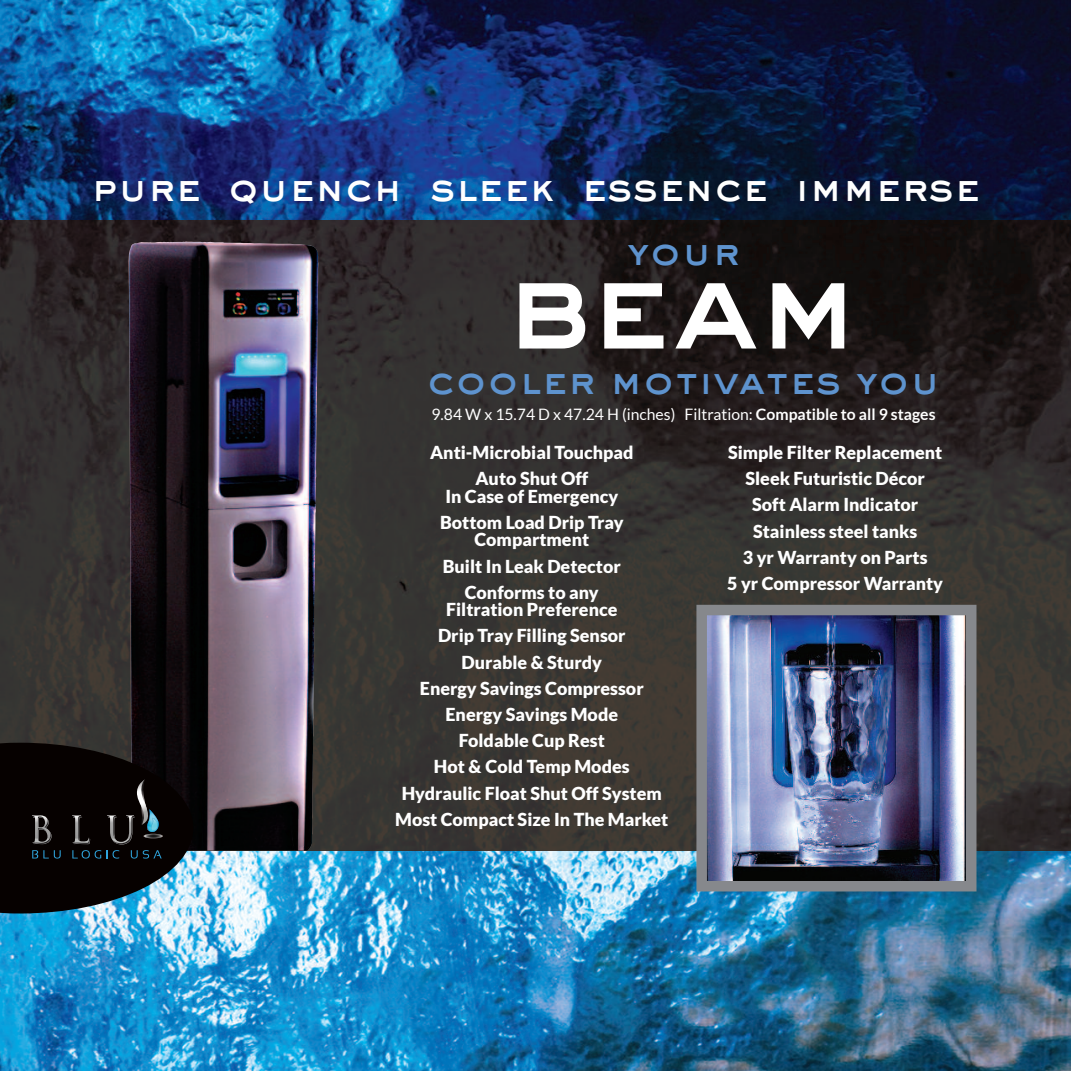
<style>
.page{position:relative;width:1071px;height:1071px;background:#fff}
.page>*{position:absolute;margin:0;border:0;box-sizing:border-box;transform-origin:0 0}
.t1{font:126px "Sackers Heavy Gothic";color:#fff}
.t2{font:38.5px "Sackers Heavy Gothic";letter-spacing:-.015em;color:#fff}
.t3{font:38.5px "Sackers Heavy Gothic";color:#5e93ce}
.t4{font:900 17.85px/26.2px "Lato";color:#fff;text-align:center}
.t5{font:15.75px "Lato";color:#fff}
.s1{font-weight:700}
</style>
<div class="page">
<img style="left:0;top:0;width:1071px;height:1071px">
<img style="left:0;top:220px;width:1071px;height:630px">
<img style="left:128px;top:241px;width:191px;height:609px">
<svg style="left:0;top:743px;width:193px;height:171px;background:#191d1f"></svg>
<img style="left:707px;top:616px;width:258px;height:264px">
<div style="left:696px;top:605px;width:280px;height:286px;border:10px solid #86888c"></div>
<h2 class="t2" style="left:91px;top:165px;width:891px">pure quench sleek essence immerse</h2>
<h2 class="t3" style="left:627px;top:229px;width:114px">your</h2>
<h1 class="t1" style="left:504px;top:231px;width:360px">beam</h1>
<h2 class="t3" style="left:427px;top:358px;width:516px">cooler motivates you</h2>
<p class="t5" style="left:432px;top:405px;width:506px">9.84 W x 15.74 D x 47.24 H (inches) Filtration: <span class="s1">Compatible to all 9 stages</span></p>
<p class="t4" style="left:430px;top:439px;width:205px">Anti-Microbial Touchpad<br>Auto Shut Off</p>
<p class="t4" style="left:440px;top:483px;width:185px;text-align:left">In Case of Emergency<br>Bottom Load Drip Tray</p>
<p class="t4" style="left:443px;top:526px;width:179px">Compartment<br>Built In Leak Detector<br>Conforms to any</p>
<p class="t4" style="left:395px;top:596px;width:275px">Filtration Preference<br>Drip Tray Filling Sensor<br>Durable &amp; Sturdy<br>Energy Savings Compressor<br>Energy Savings Mode<br>Foldable Cup Rest<br>Hot &amp; Cold Temp Modes<br>Hydraulic Float Shut Off System<br>Most Compact Size In The Market</p>
<p class="t4" style="left:727px;top:439px;width:217px">Simple Filter Replacement<br>Sleek Futuristic Décor<br>Soft Alarm Indicator<br>Stainless steel tanks<br>3 yr Warranty on Parts<br>5 yr Compressor Warranty</p>
</div>
